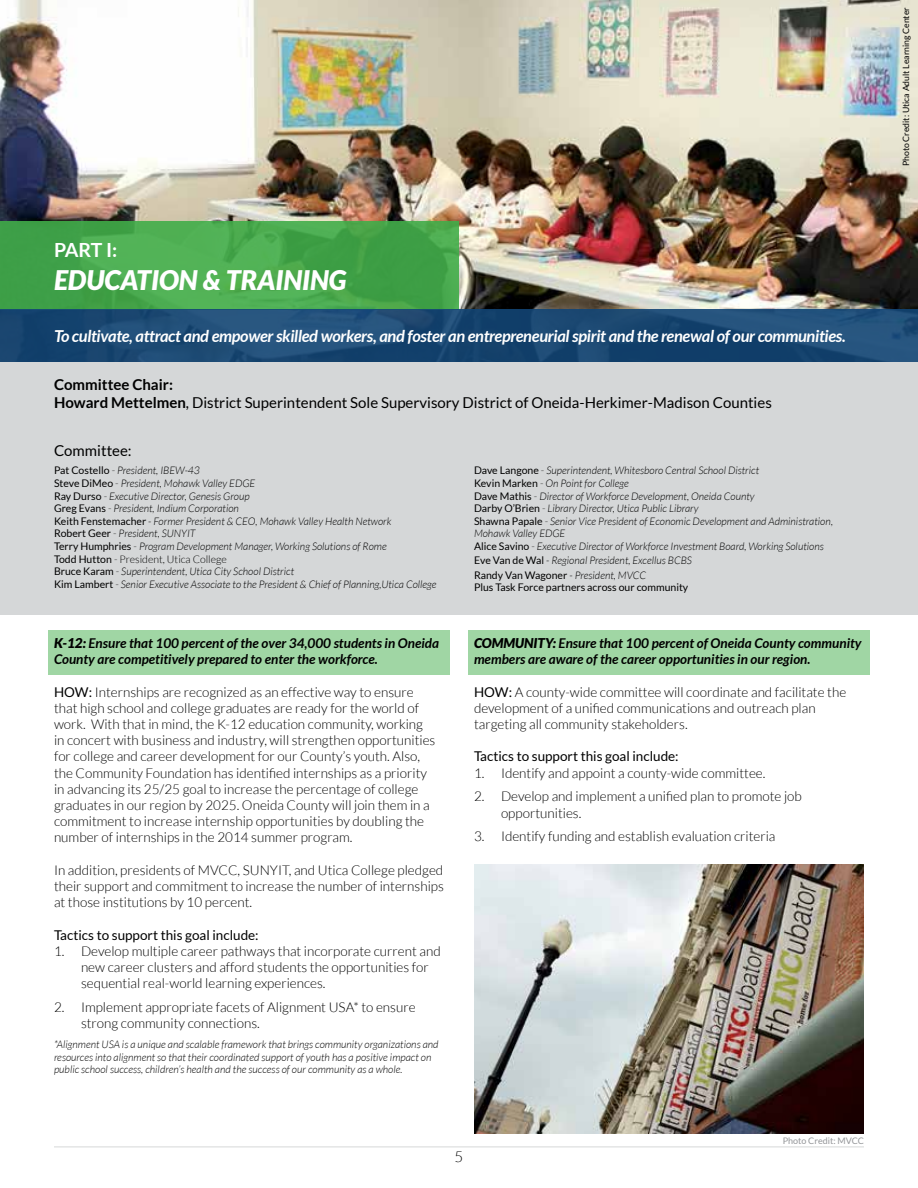
<style>
.page{position:relative;width:918px;height:1188px;background:#fff}
.page>*{position:absolute;margin:0;border:0;box-sizing:border-box;transform-origin:0 0}
.t1{font:italic 900 27px "Lato";color:#fff}
.t2{font:700 19.5px "Lato";color:#fff}
.t3{font:italic 700 16.5px "Lato";letter-spacing:-.02em;color:#fff}
.t4{font:15px/18px "Lato";color:#000}
.t5{font:300 15px "Lato";color:#000}
.t6{font:300 13.5px/16.2px "Lato";color:#000}
.t7{font:italic 700 13.5px/16.2px "Lato";color:#000}
.t8{font:13.5px "Lato";color:#000}
.t9{font:italic 300 10.5px/12.6px "Lato";color:#000}
.t10{font:10.5px "Lato";color:#000}
.t11{font:9px "Lato";color:#939598}
.t12{font:8.7px "Lato";color:#000}
.s1{font-weight:700}
.s2{font-weight:400;font-style:normal}
.s3{font-style:normal}
.s4{font-weight:900}
.s5{font-weight:400}
</style>
<div class="page">
<div style="left:468px;top:630px;width:402px;height:45px;background:#a0d6a4"></div>
<div style="left:48px;top:630px;width:401px;height:45px;background:#a0d6a4"></div>
<div style="left:0;top:360px;width:918px;height:255px;background:#d1d3d4"></div>
<img style="left:0;top:0;width:918px;height:310px">
<div style="left:0;top:221px;width:459px;height:89px;background:linear-gradient(to right,#47a84f,#47a64b)"></div>
<svg style="left:0;top:310px;width:918px;height:52px;background:#1b4973"></svg>
<img style="left:474px;top:865px;width:390px;height:269px">
<hr style="left:54px;top:1147px;width:810px;height:1px;background:#d1d3d4">
<h2 class="t2" style="left:54px;top:239px;width:65px">PART I:</h2>
<h1 class="t1" style="left:54px;top:264px;width:294px">EDUCATION &amp; TRAINING</h1>
<p class="t3" style="left:54px;top:327px;width:793px">To cultivate, attract and empower skilled workers, and foster an entrepreneurial spirit and the renewal of our communities.</p>
<p class="t4" style="left:54px;top:376px;width:719px"><span class="s1">Committee Chair:<br>Howard Mettelmen</span>, District Superintendent Sole Supervisory District of Oneida-Herkimer-Madison Counties</p>
<p class="t4" style="left:54px;top:442px;width:79px">Committee:</p>
<p class="t9" style="left:54px;top:465px;width:384px"><span class="s2">Pat Costello</span> <span class="s3">-</span> President, IBEW-43<br><span class="s2">Steve DiMeo</span> <span class="s3">-</span> President, Mohawk Valley EDGE<br><span class="s2">Ray Durso</span> <span class="s3">-</span> Executive Director, Genesis Group<br><span class="s2">Greg Evans</span> <span class="s3">-</span> President, Indium Corporation<br><span class="s2">Keith Fenstemacher</span> - Former President &amp; CEO, Mohawk Valley Health Network<br><span class="s2">Robert Geer</span> <span class="s3">-</span> President, SUNYIT<br><span class="s2">Terry Humphries</span> <span class="s3">-</span> Program Development Manager, Working Solutions of Rome<br><span class="s2">Todd Hutton</span> <span class="s3">- President, Utica College<br></span><span class="s2">Bruce Karam</span> <span class="s3">-</span> Superintendent, Utica City School District<br><span class="s2">Kim Lambert</span> <span class="s3">-</span> Senior Executive Associate to the President &amp; Chief of Planning,Utica College</p>
<p class="t7" style="left:54px;top:635px;width:387px"><span class="s4">K-12:</span> Ensure that 100 percent of the over 34,000 students in Oneida<br>County are competitively prepared to enter the workforce.</p>
<p class="t6" style="left:54px;top:684px;width:383px"><span class="s5">HOW:</span> Internships are recognized as an effective way to ensure that high school and college graduates are ready for the world of work. With that in mind, the K-12 education community, working in concert with business and industry, will strengthen opportunities for college and career development for our County’s youth. Also, the Community Foundation has identified internships as a priority in advancing its 25/25 goal to increase the percentage of college graduates in our region by 2025. Oneida County will join them in a commitment to increase internship opportunities by doubling the number of internships in the 2014 summer program.</p>
<p class="t6" style="left:54px;top:862px;width:391px;text-align:justify">In addition, presidents of MVCC, SUNYIT, and Utica College pledged their support and commitment to increase the number of internships at those institutions by 10 percent.</p>
<p class="t8" style="left:54px;top:927px;width:206px">Tactics to support this goal include:</p>
<p class="t6" style="left:81px;top:943px;width:361px;text-indent:-27px">1. Develop multiple career pathways that incorporate current and new career clusters and afford students the opportunities for sequential real-world learning experiences.</p>
<p class="t6" style="left:81px;top:999px;width:336px;text-indent:-27px">2. Implement appropriate facets of Alignment USA* to ensure strong community connections.</p>
<p class="t9" style="left:54px;top:1039px;width:386px">*Alignment USA is a unique and scalable framework that brings community organizations and resources into alignment so that their coordinated support of youth has a positive impact on public school success, children’s health and the success of our community as a whole.</p>
<p class="t9" style="left:474px;top:465px;width:360px"><span class="s2">Dave Langone</span> <span class="s3">-</span> Superintendent, Whitesboro Central School District<br><span class="s2">Kevin Marken</span> <span class="s3">-</span> On Point for College<br><span class="s2">Dave Mathis</span> <span class="s3">-</span> Director of Workforce Development, Oneida County<br><span class="s2">Darby O’Brien</span> <span class="s3">-</span> Library Director, Utica Public Library<br><span class="s2">Shawna Papale</span> <span class="s3">-</span> Senior Vice President of Economic Development and Administration<span class="s3">, </span>Mohawk Valley EDGE<br><span class="s2">Alice Savino</span> <span class="s3">-</span> Executive Director of Workforce Investment Board, Working Solutions</p>
<p class="t9" style="left:474px;top:554px;width:219px;line-height:14.4px"><span class="s2">Eve Van de Wal</span> - Regional President, Excellus BCBS<br><span class="s2">Randy Van Wagoner</span> - President, MVCC</p>
<p class="t10" style="left:474px;top:582px;width:216px">Plus Task Force partners across our community</p>
<p class="t7" style="left:474px;top:635px;width:389px"><span class="s4">COMMUNITY:</span> Ensure that 100 percent of Oneida County community members are aware of the career opportunities in our region.</p>
<p class="t6" style="left:474px;top:684px;width:374px"><span class="s5">HOW:</span> A county-wide committee will coordinate and facilitate the development of a unified communications and outreach plan targeting all community stakeholders.</p>
<p class="t8" style="left:474px;top:749px;width:206px">Tactics to support this goal include:</p>
<p class="t6" style="left:474px;top:765px;width:293px">1. Identify and appoint a county-wide committee.</p>
<p class="t6" style="left:501px;top:788px;width:302px;text-indent:-27px">2. Develop and implement a unified plan to promote job opportunities.</p>
<p class="t6" style="left:474px;top:828px;width:303px">3. Identify funding and establish evaluation criteria</p>
<p class="t5" style="left:455px;top:1149px;width:10px">5</p>
<p class="t11" style="left:783px;top:1136px;width:83px">Photo Credit: MVCC</p>
<p class="t12" style="left:901px;top:166px;width:161px;rotate:-90deg">Photo Credit: Utica Adult Learning Center</p>
</div>
